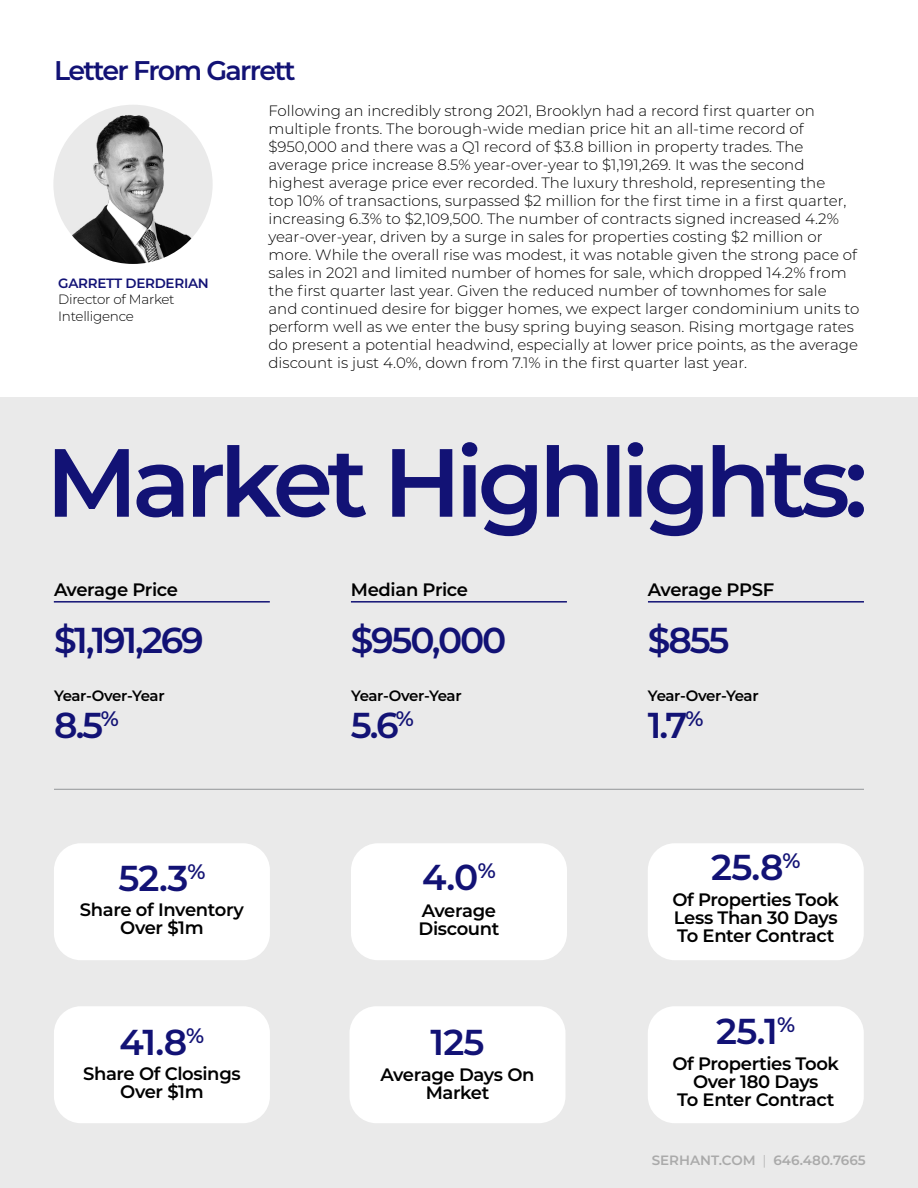
<style>
.page{position:relative;width:918px;height:1188px;background:#fff}
.page>*{position:absolute;margin:0;border:0;box-sizing:border-box;transform-origin:0 0}
.t1{font:600 36px "Montserrat";letter-spacing:-.06em;color:#121275}
.t2{font:600 27px "Montserrat";letter-spacing:-.065em;color:#121275}
.t3{font:600 18px/18px "Montserrat";letter-spacing:-.02em;color:#000;text-align:center}
.t4{font:300 15px/18px "Montserrat";color:#000}
.t5{font:600 15px "Montserrat";letter-spacing:-.035em;color:#000}
.t6{font:300 13.5px/16.5px "Montserrat";letter-spacing:-.02em;color:#000}
.t7{font:600 13.5px "Montserrat";color:#aaa}
.t8{font:600 13.5px "Montserrat";letter-spacing:-.02em;color:#121275}
.s1{font-weight:300}
</style>
<div class="page">
<div style="left:0;top:397px;width:918px;height:791px;background:#eaeaea"></div>
<div style="left:54px;top:843px;width:216px;height:117px;background:#fff;border-radius:27px"></div>
<div style="left:54px;top:1006px;width:216px;height:117px;background:#fff;border-radius:27px"></div>
<div style="left:351px;top:843px;width:216px;height:117px;background:#fff;border-radius:27px"></div>
<div style="left:350px;top:1006px;width:216px;height:117px;background:#fff;border-radius:27px"></div>
<div style="left:648px;top:843px;width:216px;height:117px;background:#fff;border-radius:27px"></div>
<div style="left:648px;top:1006px;width:216px;height:117px;background:#fff;border-radius:27px"></div>
<hr style="left:54px;top:601px;width:216px;height:2px;background:#121275">
<hr style="left:351px;top:601px;width:216px;height:2px;background:#121275">
<hr style="left:648px;top:601px;width:216px;height:2px;background:#121275">
<hr style="left:54px;top:789px;width:810px;height:1px;background:#939598">
<svg style="left:55px;top:442px;width:809px;height:94px"></svg>
<img style="left:53px;top:105px;width:160px;height:159px;border-radius:80px">
<h2 class="t2" style="left:54px;top:51px;width:243px">Letter From Garrett</h2>
<p class="t8" style="left:58px;top:274px;width:152px">GARRETT DERDERIAN</p>
<p class="t6" style="left:58px;top:291px;width:118px">Director of Market<br>Intelligence</p>
<p class="t4" style="left:268px;top:101px;width:592px">Following an incredibly strong 2021, Brooklyn had a record first quarter on multiple fronts. The borough-wide median price hit an all-time record of $950,000 and there was a Q1 record of $3.8 billion in property trades. The average price increase 8.5% year-over-year to $1,191,269. It was the second highest average price ever recorded. The luxury threshold, representing the<br>top 10% of transactions, surpassed $2 million for the first time in a first quarter, increasing 6.3% to $2,109,500. The number of contracts signed increased 4.2% year-over-year, driven by a surge in sales for properties costing $2 million or more. While the overall rise was modest, it was notable given the strong pace of sales in 2021 and limited number of homes for sale, which dropped 14.2% from the first quarter last year. Given the reduced number of townhomes for sale and continued desire for bigger homes, we expect larger condominium units to perform well as we enter the busy spring buying season. Rising mortgage rates do present a potential headwind, especially at lower price points, as the average discount is just 4.0%, down from 7.1% in the first quarter last year.</p>
<p class="t3" style="left:54px;top:580px;width:126px">Average Price</p>
<h1 class="t1" style="left:54px;top:615px;width:151px">$1,191,269</h1>
<p class="t3" style="left:351px;top:580px;width:119px">Median Price</p>
<h1 class="t1" style="left:351px;top:615px;width:157px">$950,000</h1>
<p class="t3" style="left:648px;top:580px;width:128px">Average PPSF</p>
<h1 class="t1" style="left:648px;top:615px;width:83px">$855</h1>
<p class="t5" style="left:54px;top:685px;width:112px">Year-Over-Year</p>
<p class="t5" style="left:351px;top:685px;width:112px">Year-Over-Year</p>
<p class="t5" style="left:648px;top:685px;width:112px">Year-Over-Year</p>
<h1 class="t1" style="left:54px;top:700px;width:66px">8.5<sup>%</sup></h1>
<h1 class="t1" style="left:351px;top:700px;width:64px">5.6<sup>%</sup></h1>
<h1 class="t1" style="left:648px;top:700px;width:57px">1.7<sup>%</sup></h1>
<h1 class="t1" style="left:118px;top:853px;width:89px">52.3<sup>%</sup></h1>
<p class="t3" style="left:80px;top:900px;width:165px">Share of Inventory<br>Over $1m</p>
<h1 class="t1" style="left:422px;top:852px;width:75px">4.0<sup>%</sup></h1>
<p class="t3" style="left:419px;top:900px;width:82px;text-align:left">Average<br>Discount</p>
<h1 class="t1" style="left:711px;top:842px;width:91px">25.8<sup>%</sup></h1>
<p class="t3" style="left:673px;top:890px;width:168px;text-align:justify">Of Properties Took Less Than 30 Days To Enter Contract</p>
<h1 class="t1" style="left:120px;top:1016px;width:86px">41.8<sup>%</sup></h1>
<p class="t3" style="left:83px;top:1064px;width:159px">Share Of Closings<br>Over $1m</p>
<h1 class="t1" style="left:430px;top:1016px;width:56px">125</h1>
<p class="t3" style="left:381px;top:1064px;width:155px">Average Days On<br>Market</p>
<h1 class="t1" style="left:716px;top:1006px;width:81px">25.1<sup>%</sup></h1>
<p class="t3" style="left:673px;top:1054px;width:168px">Of Properties Took<br>Over 180 Days<br>To Enter Contract</p>
<p class="t7" style="left:652px;top:1151px;width:216px">SERHANT.COM <span class="s1">|</span> 646.480.7665</p>
</div>
